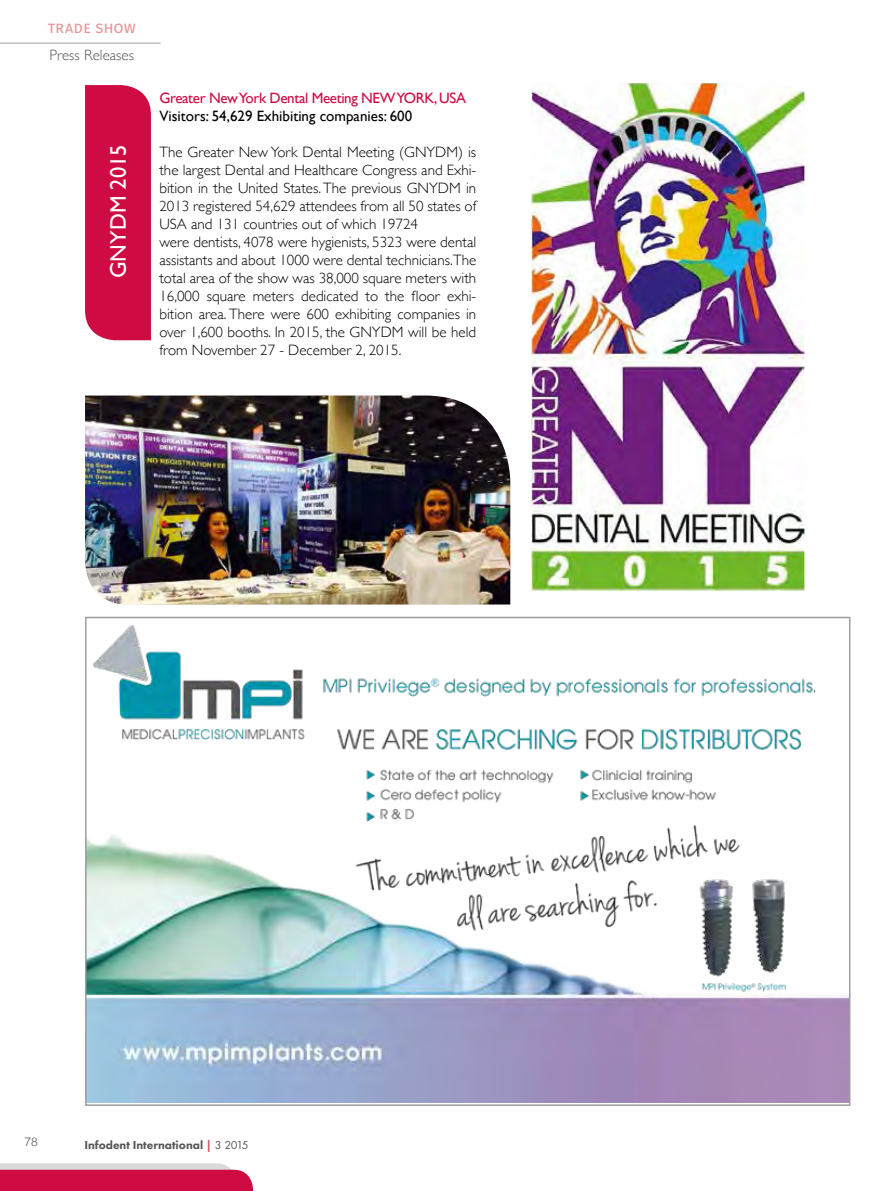
<style>
.page{position:relative;width:893px;height:1191px;background:#fff}
.page>*{position:absolute;margin:0;border:0;box-sizing:border-box;transform-origin:0 0}
.t1{font:22.5px "Gill Sans";color:#fff}
.t2{font:16.5px "Fira Sans";letter-spacing:-.005em;color:#e69698}
.t3{font:300 15px/18px "Gill Sans";color:#000}
.t4{font:15px "Gill Sans";letter-spacing:-.025em;color:#ce0b43}
.t5{font:15px "Gill Sans";color:#000}
.t6{font:300 15px "Gill Sans";color:#565656}
.t7{font:800 12px "Futura PT";color:#565656}
.t8{font:300 12px "Helvetica";color:#565656}
.s1{color:#d74e60}
.s2{font-weight:400}
</style>
<div class="page">
<hr style="left:0;top:43px;width:161px;height:1px;background:#9c9d9d">
<svg style="left:0;top:1163px;width:253px;height:28px;background:#d2406a"></svg>
<img style="left:531px;top:83px;width:273px;height:508px">
<div style="left:85px;top:85px;width:66px;height:255px;background:#ce0b43"></div>
<img style="left:88px;top:625px;width:759px;height:478px">
<div style="left:85px;top:617px;width:765px;height:489px;border:2px solid #9c9d9d"></div>
<img style="left:85px;top:395px;width:425px;height:209px">
<p class="t2" style="left:48px;top:15px;width:90px">trade show</p>
<p class="t6" style="left:49px;top:44px;width:86px">Press Releases</p>
<h1 class="t1" style="left:105px;top:278px;width:135px;rotate:-90deg">GNYDM 2015</h1>
<p class="t4" style="left:159px;top:89px;width:308px">Greater New York Dental Meeting NEW YORK, USA</p>
<p class="t5" style="left:159px;top:107px;width:254px">Visitors: 54,629 Exhibiting companies: 600</p>
<p class="t3" style="left:159px;top:142px;width:318px">The Greater New York Dental Meeting (GNYDM) is the largest Dental and Healthcare Congress and Exhi&shy;bition in the United States. The previous GNYDM in 2013 registered 54,629 attendees from all 50 states of USA and 131 countries out of which 19724<br>were dentists, 4078 were hygienists, 5323 were dental assistants and about 1000 were dental technicians.The total area of the show was 38,000 square meters with 16,000 square meters dedicated to the floor exhi&shy;bition area. There were 600 exhibiting companies in over 1,600 booths. In 2015, the GNYDM will be held from November 27 - December 2, 2015.</p>
<p class="t8" style="left:25px;top:1132px;width:15px">78</p>
<p class="t7" style="left:84px;top:1137px;width:166px">Infodent International <span class="s1">|</span> <span class="s2">3 2015</span></p>
</div>
